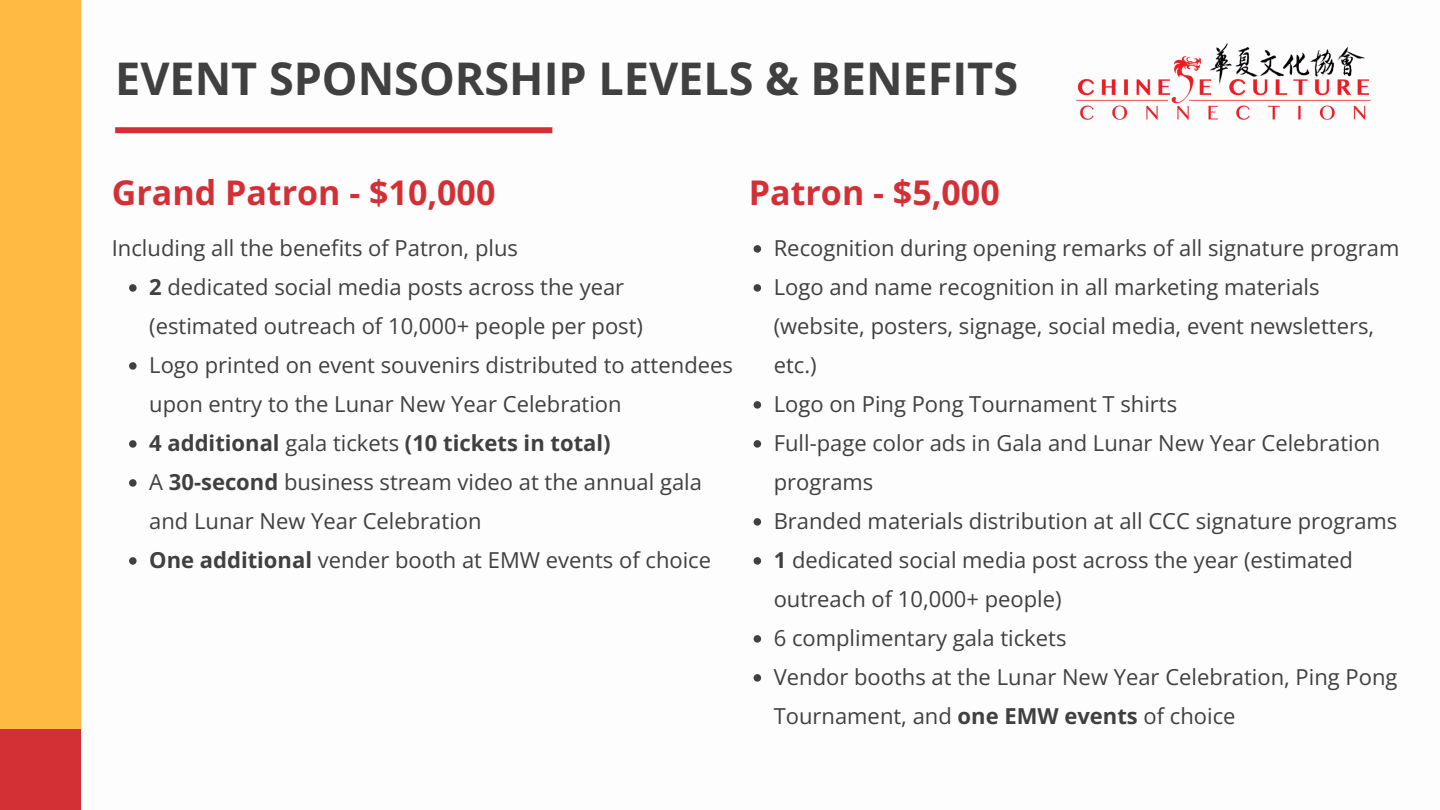
<style>
.page{position:relative;width:1440px;height:810px;background:#fff}
.page>*{position:absolute;margin:0;border:0;box-sizing:border-box;transform-origin:0 0}
.t1{font:700 45px "Open Sans";color:#404040}
.t2{font:700 34px "Open Sans";color:#d33036}
.t3{font:22px/39px "Open Sans";color:#404040}
.t4{font:700 22px "Open Sans";color:#404040}
.s1{font-weight:700}
.s2{font-weight:400}
</style>
<div class="page">
<div style="left:0;top:0;width:81px;height:743px;background:#ffba44"></div>
<svg style="left:129px;top:284px;width:8px;height:8px"></svg>
<svg style="left:129px;top:362px;width:8px;height:8px"></svg>
<svg style="left:129px;top:440px;width:8px;height:8px"></svg>
<svg style="left:129px;top:479px;width:8px;height:8px"></svg>
<svg style="left:129px;top:557px;width:8px;height:8px"></svg>
<div style="left:0;top:729px;width:81px;height:81px;background:#d33036"></div>
<svg style="left:754px;top:245px;width:7px;height:8px"></svg>
<svg style="left:754px;top:284px;width:7px;height:8px"></svg>
<svg style="left:754px;top:401px;width:7px;height:8px"></svg>
<svg style="left:754px;top:440px;width:7px;height:8px"></svg>
<svg style="left:754px;top:518px;width:7px;height:8px"></svg>
<svg style="left:754px;top:557px;width:7px;height:8px"></svg>
<svg style="left:754px;top:635px;width:7px;height:8px"></svg>
<svg style="left:754px;top:674px;width:7px;height:8px"></svg>
<div style="left:115px;top:127px;width:437px;height:6px;background:#d33036"></div>
<img style="left:1076px;top:43px;width:295px;height:77px">
<p class="t1" style="left:115px;top:47px;width:904px">EVENT SPONSORSHIP LEVELS &amp; BENEFITS</p>
<p class="t2" style="left:112px;top:168px;width:385px">Grand Patron - $10,000</p>
<h1 class="t3" style="left:112px;top:228px;width:408px">Including all the benefits of Patron, plus</h1>
<p class="t3" style="left:149px;top:267px;width:495px"><span class="s1">2</span> dedicated social media posts across the year (estimated outreach of 10,000+ people per post)</p>
<h2 class="t3" style="left:149px;top:345px;width:585px">Logo printed on event souvenirs distributed to attendees upon entry to the Lunar New Year Celebration</h2>
<h2 class="t4" style="left:149px;top:428px;width:463px">4 additional <span class="s2">gala tickets</span> (10 tickets in total)</h2>
<p class="t3" style="left:149px;top:462px;width:554px">A <span class="s1">30-second</span> business stream video at the annual gala and Lunar New Year Celebration</p>
<p class="t3" style="left:149px;top:540px;width:563px"><span class="s1">One additional</span> vender booth at EMW events of choice</p>
<p class="t2" style="left:749px;top:168px;width:252px">Patron - $5,000</p>
<p class="t3" style="left:774px;top:228px;width:627px">Recognition during opening remarks of all signature program</p>
<p class="t3" style="left:774px;top:267px;width:602px">Logo and name recognition in all marketing materials (website, posters, signage, social media, event newsletters, etc.)</p>
<p class="t3" style="left:774px;top:384px;width:405px">Logo on Ping Pong Tournament T shirts</p>
<p class="t3" style="left:774px;top:423px;width:608px">Full-page color ads in Gala and Lunar New Year Celebration programs</p>
<p class="t3" style="left:774px;top:501px;width:625px">Branded materials distribution at all CCC signature programs</p>
<p class="t3" style="left:774px;top:540px;width:581px"><span class="s1">1</span> dedicated social media post across the year (estimated outreach of 10,000+ people)</p>
<p class="t3" style="left:774px;top:618px;width:294px">6 complimentary gala tickets</p>
<p class="t3" style="left:774px;top:657px;width:625px">Vendor booths at the Lunar New Year Celebration, Ping Pong<br>Tournament, and <span class="s1">one EMW events</span> of choice</p>
</div>
